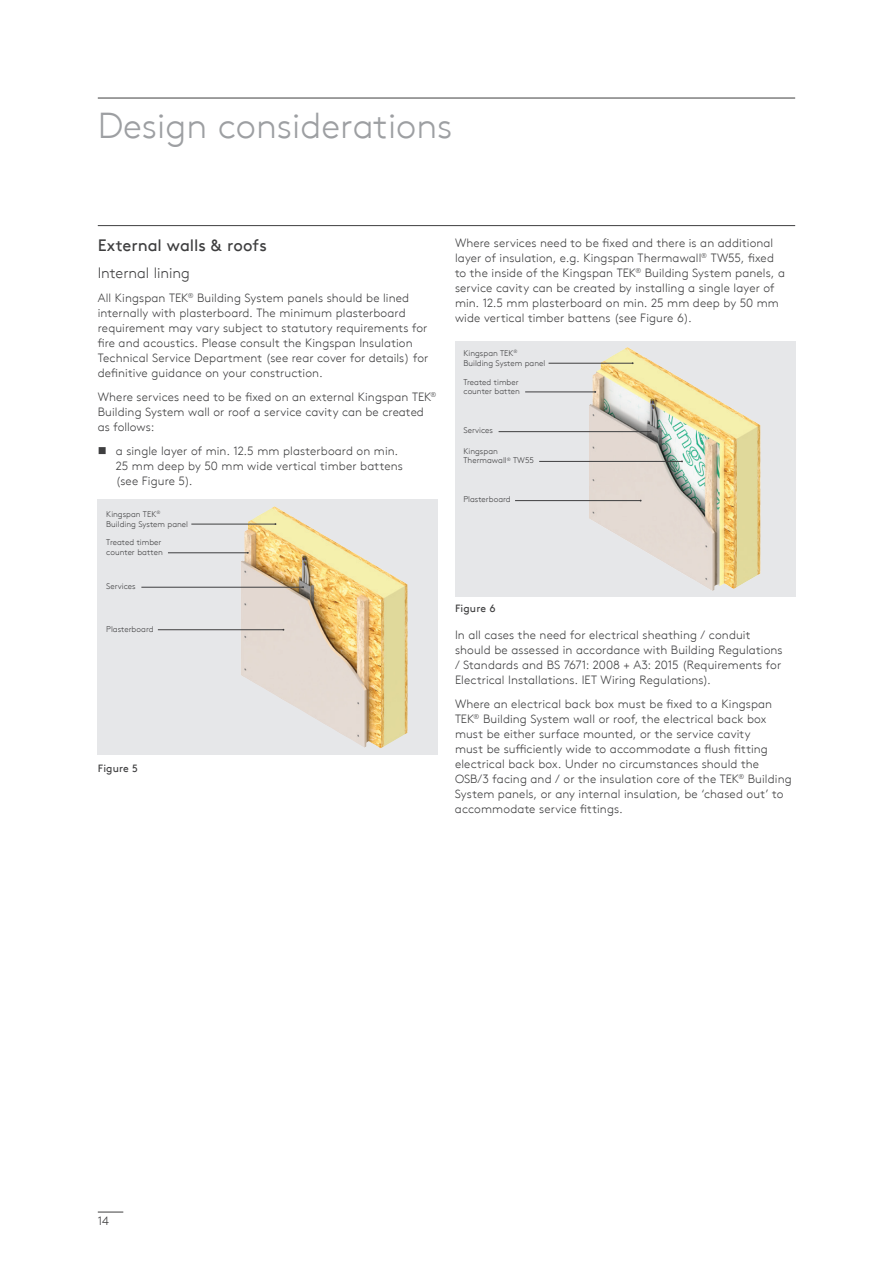
<style>
.page{position:relative;width:893px;height:1263px;background:#fff}
.page>*{position:absolute;margin:0;border:0;box-sizing:border-box;transform-origin:0 0}
.t1{font:300 36px "Kingspan Brown TT";color:#9d9fa2}
.t2{font:16.5px "Kingspan Brown TT";color:#3e3e3f}
.t3{font:300 15px "Kingspan Brown TT";letter-spacing:-.005em;color:#3e3e3f}
.t4{font:300 12px/15px "Kingspan Brown TT";letter-spacing:.005em;color:#3e3e3f}
.t5{font:10.5px "Kingspan Brown TT";letter-spacing:.015em;color:#3e3e3f}
.t6{font:300 8.25px/9.8px "Kingspan Brown TT";color:#3e3e3f}
</style>
<div class="page">
<svg style="left:98px;top:1212px;width:25px;height:1px"></svg>
<hr style="left:98px;top:225px;width:697px;height:1px;background:#3e3e3f">
<hr style="left:98px;top:98px;width:697px;height:1px;background:#3e3e3f">
<div style="left:98px;top:500px;width:340px;height:255px;background:#e6e7e9"></div>
<img style="left:241px;top:508px;width:143px;height:240px">
<hr style="left:191px;top:524px;width:84px;height:1px;background:#3e3e3f">
<hr style="left:168px;top:552px;width:80px;height:1px;background:#3e3e3f">
<hr style="left:141px;top:587px;width:162px;height:1px;background:#3e3e3f">
<hr style="left:158px;top:629px;width:125px;height:1px;background:#3e3e3f">
<div style="left:455px;top:341px;width:340px;height:255px;background:#e6e7e9"></div>
<img style="left:589px;top:349px;width:134px;height:242px">
<hr style="left:549px;top:363px;width:84px;height:1px;background:#3e3e3f">
<hr style="left:525px;top:392px;width:70px;height:1px;background:#3e3e3f">
<hr style="left:499px;top:431px;width:152px;height:1px;background:#3e3e3f">
<hr style="left:539px;top:461px;width:143px;height:1px;background:#3e3e3f">
<hr style="left:515px;top:500px;width:126px;height:1px;background:#3e3e3f">
<h1 class="t1" style="left:98px;top:99px;width:356px">Design considerations</h1>
<h2 class="t2" style="left:98px;top:232px;width:171px">External walls &amp; roofs</h2>
<p class="t3" style="left:98px;top:261px;width:94px">Internal lining</p>
<p class="t4" style="left:98px;top:289px;width:332px">All Kingspan TEK<sup>®</sup> Building System panels should be lined internally with plasterboard. The minimum plasterboard requirement may vary subject to statutory requirements for fire and acoustics. Please consult the Kingspan Insulation Technical Service Department (see rear cover for details) for definitive guidance on your construction.</p>
<p class="t4" style="left:98px;top:388px;width:340px">Where services need to be fixed on an external Kingspan TEK<sup>®<br></sup>Building System wall or roof a service cavity can be created as follows:</p>
<p class="t4" style="left:116px;top:442px;width:289px;text-indent:-18px">■ a single layer of min. 12.5 mm plasterboard on min.<br>25 mm deep by 50 mm wide vertical timber battens (see Figure 5).</p>
<p class="t6" style="left:106px;top:508px;width:83px">Kingspan TEK<sup>®<br></sup>Building System panel</p>
<p class="t6" style="left:106px;top:537px;width:58px">Treated timber counter batten</p>
<p class="t6" style="left:106px;top:581px;width:31px">Services</p>
<p class="t6" style="left:106px;top:623px;width:49px">Plasterboard</p>
<p class="t5" style="left:98px;top:760px;width:42px">Figure 5</p>
<p class="t4" style="left:455px;top:235px;width:331px">Where services need to be fixed and there is an additional layer of insulation, e.g. Kingspan Thermawall<sup>®</sup> TW55, fixed to the inside of the Kingspan TEK<sup>®</sup> Building System panels, a service cavity can be created by installing a single layer of min. 12.5 mm plasterboard on min. 25 mm deep by 50 mm wide vertical timber battens (see Figure 6).</p>
<p class="t6" style="left:463px;top:348px;width:83px">Kingspan TEK<sup>®<br></sup>Building System panel</p>
<p class="t6" style="left:463px;top:376px;width:58px">Treated timber counter batten</p>
<p class="t6" style="left:463px;top:425px;width:31px">Services</p>
<p class="t6" style="left:463px;top:445px;width:72px">Kingspan<br>Thermawall<sup>®</sup> TW55</p>
<p class="t6" style="left:463px;top:494px;width:49px">Plasterboard</p>
<p class="t5" style="left:455px;top:600px;width:42px">Figure 6</p>
<p class="t4" style="left:455px;top:627px;width:329px">In all cases the need for electrical sheathing / conduit should be assessed in accordance with Building Regulations / Standards and BS 7671: 2008 + A3: 2015 (Requirements for Electrical Installations. IET Wiring Regulations).</p>
<p class="t4" style="left:455px;top:696px;width:338px">Where an electrical back box must be fixed to a Kingspan TEK<sup>®</sup> Building System wall or roof, the electrical back box must be either surface mounted, or the service cavity<br>must be sufficiently wide to accommodate a flush fitting electrical back box. Under no circumstances should the OSB/3 facing and / or the insulation core of the TEK<sup>®</sup> Building System panels, or any internal insulation, be ‘chased out’ to accommodate service fittings.</p>
<p class="t4" style="left:98px;top:1213px;width:13px">14</p>
</div>
